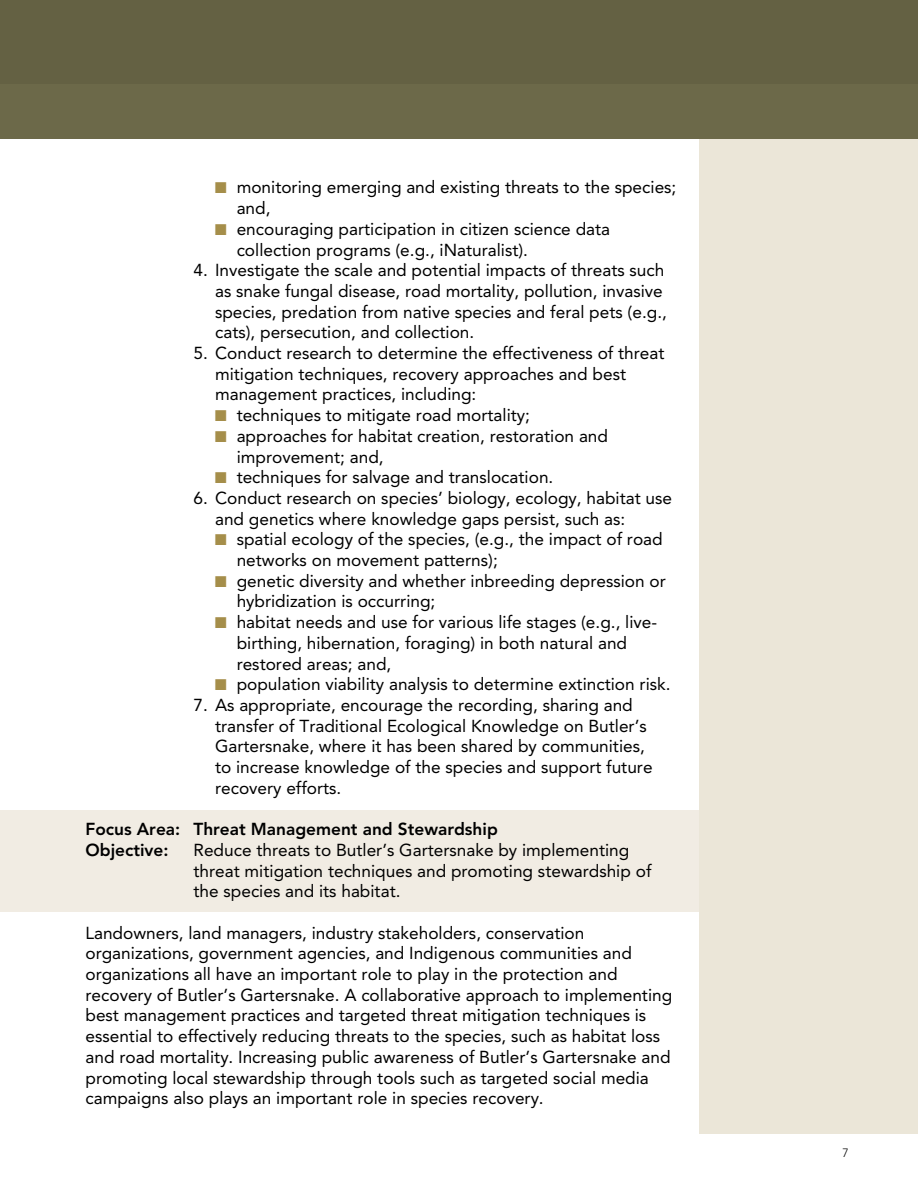
<style>
.page{position:relative;width:918px;height:1188px;background:#fff}
.page>*{position:absolute;margin:0;border:0;box-sizing:border-box;transform-origin:0 0}
.t1{font:17.25px/20.7px "Avenir LT Std";color:#000}
.t2{font:800 17.25px "Avenir LT Std";color:#000}
.t3{font:300 12px "Avenir LT Std";color:#000}
.s1{font-family:"Monotype Sorts";font-size:15px;color:#a58e4a}
</style>
<div class="page">
<div style="left:0;top:810px;width:701px;height:102px;background:#f1ece3"></div>
<div style="left:699px;top:134px;width:219px;height:1000px;background:#ebe6d8"></div>
<div style="left:0;top:0;width:918px;height:138px;background:#646143"></div>
<div style="left:1px;top:84px;width:917px;height:54px;background:#6e6b4b"></div>
<p class="t1" style="left:237px;top:177px;width:441px;text-indent:-22px"><span class="s1">N</span> monitoring emerging and existing threats to the species; and,</p>
<p class="t1" style="left:237px;top:219px;width:375px;text-indent:-22px"><span class="s1">N</span> encouraging participation in citizen science data collection programs (e.g., iNaturalist).</p>
<p class="t1" style="left:215px;top:260px;width:453px;text-indent:-22px">4. Investigate the scale and potential impacts of threats such as snake fungal disease, road mortality, pollution, invasive species, predation from native species and feral pets (e.g., cats), persecution, and collection.</p>
<p class="t1" style="left:193px;top:343px;width:473px">5. Conduct research to determine the effectiveness of threat</p>
<p class="t1" style="left:215px;top:364px;width:413px">mitigation techniques, recovery approaches and best management practices, including:</p>
<p class="t1" style="left:215px;top:405px;width:316px"><span class="s1">N</span> techniques to mitigate road mortality;</p>
<p class="t1" style="left:237px;top:426px;width:373px;text-indent:-22px"><span class="s1">N</span> approaches for habitat creation, restoration and improvement; and,</p>
<p class="t1" style="left:215px;top:467px;width:340px"><span class="s1">N</span> techniques for salvage and translocation.</p>
<p class="t1" style="left:193px;top:488px;width:480px">6. Conduct research on species’ biology, ecology, habitat use</p>
<p class="t1" style="left:215px;top:508px;width:412px">and genetics where knowledge gaps persist, such as:</p>
<p class="t1" style="left:237px;top:529px;width:428px;text-indent:-22px"><span class="s1">N</span> spatial ecology of the species, (e.g., the impact of road networks on movement patterns);</p>
<p class="t1" style="left:237px;top:571px;width:431px;text-indent:-22px"><span class="s1">N</span> genetic diversity and whether inbreeding depression or hybridization is occurring;</p>
<p class="t1" style="left:237px;top:612px;width:422px;text-indent:-22px"><span class="s1">N</span> habitat needs and use for various life stages (e.g., live&shy;birthing, hibernation, foraging) in both natural and restored areas; and,</p>
<p class="t1" style="left:215px;top:674px;width:457px"><span class="s1">N</span> population viability analysis to determine extinction risk.</p>
<p class="t1" style="left:215px;top:695px;width:439px;text-indent:-22px">7. As appropriate, encourage the recording, sharing and transfer of Traditional Ecological Knowledge on Butler’s Gartersnake, where it has been shared by communities, to increase knowledge of the species and support future recovery efforts.</p>
<h3 class="t2" style="left:85px;top:819px;width:414px">Focus Area: Threat Management and Stewardship</h3>
<p class="t2" style="left:85px;top:840px;width:85px">Objective:</p>
<p class="t1" style="left:193px;top:840px;width:459px">Reduce threats to Butler’s Gartersnake by implementing threat mitigation techniques and promoting stewardship of the species and its habitat.</p>
<p class="t1" style="left:85px;top:922px;width:588px">Landowners, land managers, industry stakeholders, conservation organizations, government agencies, and Indigenous communities and organizations all have an important role to play in the protection and recovery of Butler’s Gartersnake. A collaborative approach to implementing best management practices and targeted threat mitigation techniques is essential to effectively reducing threats to the species, such as habitat loss and road mortality. Increasing public awareness of Butler’s Gartersnake and promoting local stewardship through tools such as targeted social media campaigns also plays an important role in species recovery.</p>
<p class="t3" style="left:842px;top:1146px;width:8px">7</p>
</div>
